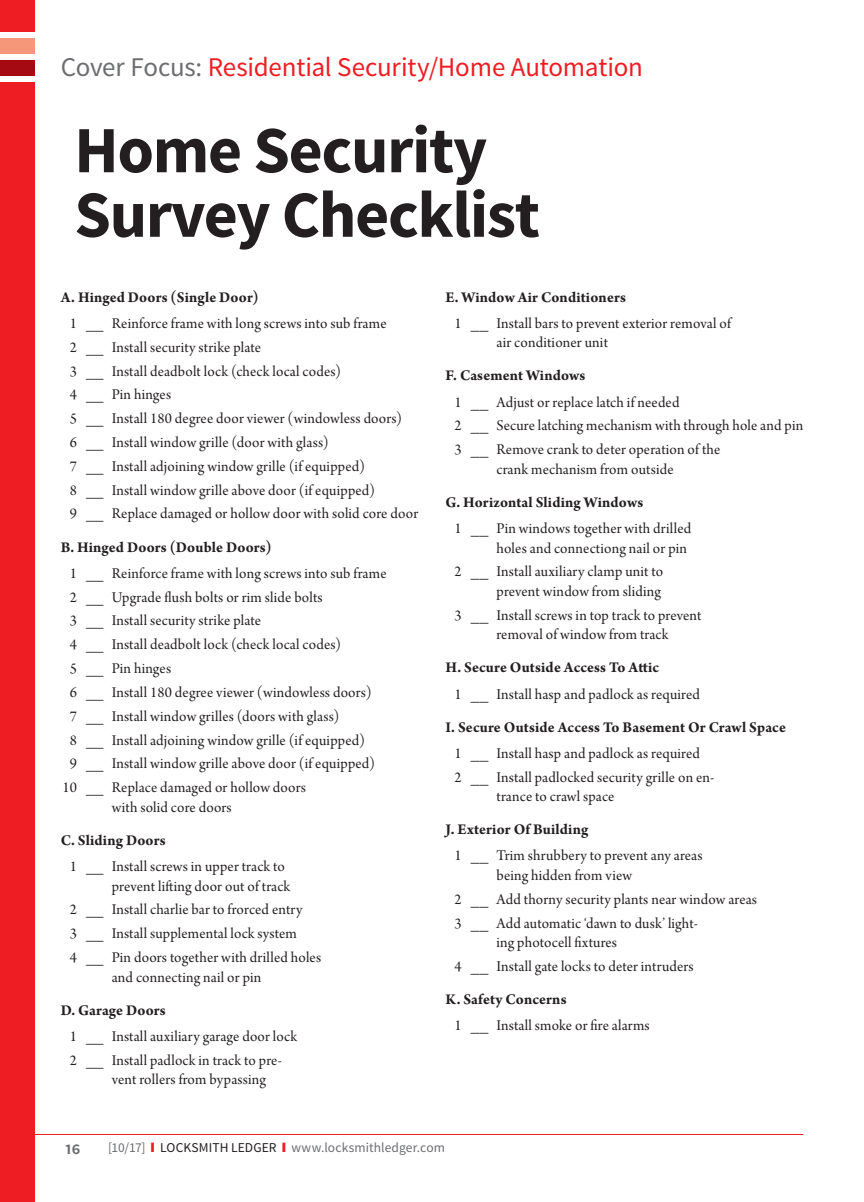
<style>
.page{position:relative;width:864px;height:1202px;background:#fff}
.page>*{position:absolute;margin:0;border:0;box-sizing:border-box;transform-origin:0 0}
.Headline_b{font:700 66px/64.5px "Source Sans Pro";letter-spacing:-.02em;color:#231f20}
.t1{font:27px "Source Sans Pro";letter-spacing:-.01em;color:#ee1d23}
.page_number{font:600 18px "Source Sans Pro";color:#6c6d70}
.Body_Copy_b{font:15.75px/19.5px "Arno Pro Subhead";letter-spacing:.01em;color:#231f20}
.Body_Copy_b-2{font:700 15.75px "Arno Pro";letter-spacing:.01em;color:#231f20}
.t2{font:13.5px "Source Sans Pro";letter-spacing:.005em;color:#6c6d70}
.s1{color:#6c6d70}
.s2{color:#ee1d23}
.s3{color:#231f20}
</style>
<div class="page">
<hr style="left:0;top:1134px;width:803px;height:1px;background:#ee1d23">
<div style="left:0;top:83px;width:34px;height:1119px;background:#ee1d23"></div>
<div style="left:0;top:38px;width:34px;height:16px;background:#f6977a"></div>
<div style="left:0;top:0;width:34px;height:32px;background:#ee1d23"></div>
<div style="left:0;top:61px;width:34px;height:15px;background:#a50a12"></div>
<h2 class="t1" style="left:61px;top:50px;width:584px"><span class="s1">Cover Focus:</span> Residential Security/Home Automation</h2>
<p class="Headline_b" style="left:74px;top:120px;width:467px">Home Security<br>Survey Checklist</p>
<p class="Body_Copy_b-2" style="left:61px;top:288px;width:200px">A. Hinged Doors (Single Door)</p>
<p class="Body_Copy_b" style="left:70px;top:314px;width:318px">1 __ Reinforce frame with long screws into sub frame</p>
<p class="Body_Copy_b" style="left:70px;top:338px;width:193px">2 __ Install security strike plate</p>
<p class="Body_Copy_b" style="left:70px;top:362px;width:273px">3 __ Install deadbolt lock (check local codes)</p>
<p class="Body_Copy_b" style="left:70px;top:386px;width:103px">4 __ Pin hinges</p>
<p class="Body_Copy_b" style="left:70px;top:409px;width:334px">5 __ Install 180 degree door viewer (windowless doors)</p>
<p class="Body_Copy_b" style="left:70px;top:433px;width:260px">6 __ Install window grille (door with glass)</p>
<p class="Body_Copy_b" style="left:70px;top:457px;width:297px">7 __ Install adjoining window grille (if equipped)</p>
<p class="Body_Copy_b" style="left:70px;top:481px;width:307px">8 __ Install window grille above door (if equipped)</p>
<p class="Body_Copy_b" style="left:70px;top:505px;width:350px">9 __ Replace damaged or hollow door with solid core door</p>
<p class="Body_Copy_b-2" style="left:61px;top:537px;width:212px">B. Hinged Doors (Double Doors)</p>
<p class="Body_Copy_b" style="left:70px;top:564px;width:318px">1 __ Reinforce frame with long screws into sub frame</p>
<p class="Body_Copy_b" style="left:70px;top:588px;width:254px">2 __ Upgrade flush bolts or rim slide bolts</p>
<p class="Body_Copy_b" style="left:70px;top:612px;width:193px">3 __ Install security strike plate</p>
<p class="Body_Copy_b" style="left:70px;top:635px;width:273px">4 __ Install deadbolt lock (check local codes)</p>
<p class="Body_Copy_b" style="left:70px;top:659px;width:103px">5 __ Pin hinges</p>
<p class="Body_Copy_b" style="left:70px;top:683px;width:303px">6 __ Install 180 degree viewer (windowless doors)</p>
<p class="Body_Copy_b" style="left:70px;top:707px;width:271px">7 __ Install window grilles (doors with glass)</p>
<p class="Body_Copy_b" style="left:70px;top:731px;width:297px">8 __ Install adjoining window grille (if equipped)</p>
<p class="Body_Copy_b" style="left:70px;top:755px;width:307px">9 __ Install window grille above door (if equipped)</p>
<p class="Body_Copy_b" style="left:112px;top:778px;width:196px;text-indent:-49px">10 __ Replace damaged or hollow doors with solid core doors</p>
<p class="Body_Copy_b-2" style="left:61px;top:831px;width:106px">C. Sliding Doors</p>
<p class="Body_Copy_b" style="left:112px;top:857px;width:180px;text-indent:-42px">1 __ Install screws in upper track to prevent lifting door out of track</p>
<p class="Body_Copy_b" style="left:70px;top:900px;width:234px">2 __ Install charlie bar to frorced entry</p>
<p class="Body_Copy_b" style="left:70px;top:924px;width:228px">3 __ Install supplemental lock system</p>
<p class="Body_Copy_b" style="left:112px;top:948px;width:211px;text-indent:-42px">4 __ Pin doors together with drilled holes and connecting nail or pin</p>
<p class="Body_Copy_b-2" style="left:61px;top:1000px;width:107px">D. Garage Doors</p>
<p class="Body_Copy_b" style="left:70px;top:1027px;width:229px">1 __ Install auxiliary garage door lock</p>
<p class="Body_Copy_b" style="left:112px;top:1051px;width:172px;text-indent:-42px">2 __ Install padlock in track to pre&shy;vent rollers from bypassing</p>
<p class="Body_Copy_b-2" style="left:446px;top:288px;width:182px">E. Window Air Conditioners</p>
<p class="Body_Copy_b" style="left:496px;top:314px;width:236px;text-indent:-42px">1 __ Install bars to prevent exterior removal of air conditioner unit</p>
<p class="Body_Copy_b-2" style="left:446px;top:366px;width:142px">F. Casement Windows</p>
<p class="Body_Copy_b" style="left:455px;top:393px;width:226px">1 __ Adjust or replace latch if needed</p>
<p class="Body_Copy_b" style="left:455px;top:417px;width:350px">2 __ Secure latching mechanism with through hole and pin</p>
<p class="Body_Copy_b" style="left:455px;top:441px;width:267px;text-align:center">3 __ Remove crank to deter operation of the crank mechanism from outside</p>
<p class="Body_Copy_b-2" style="left:446px;top:493px;width:199px">G. Horizontal Sliding Windows</p>
<p class="Body_Copy_b" style="left:455px;top:519px;width:238px;text-align:right">1 __ Pin windows together with drilled holes and connectiong nail or pin</p>
<p class="Body_Copy_b" style="left:455px;top:563px;width:210px;text-align:right">2 __ Install auxiliary clamp unit to prevent window from sliding</p>
<p class="Body_Copy_b" style="left:455px;top:606px;width:248px;text-align:center">3 __ Install screws in top track to prevent removal of window from track</p>
<p class="Body_Copy_b-2" style="left:446px;top:658px;width:215px">H. Secure Outside Access To Attic</p>
<p class="Body_Copy_b" style="left:455px;top:685px;width:247px">1 __ Install hasp and padlock as required</p>
<p class="Body_Copy_b-2" style="left:446px;top:717px;width:342px">I. Secure Outside Access To Basement Or Crawl Space</p>
<p class="Body_Copy_b" style="left:455px;top:744px;width:247px">1 __ Install hasp and padlock as required</p>
<p class="Body_Copy_b" style="left:496px;top:768px;width:219px;text-indent:-42px">2 __ Install padlocked security grille on en&shy;trance to crawl space</p>
<p class="Body_Copy_b-2" style="left:446px;top:820px;width:144px">J. Exterior Of Building</p>
<p class="Body_Copy_b" style="left:496px;top:847px;width:208px;text-indent:-42px">1 __ Trim shrubbery to prevent any areas being hidden from view</p>
<p class="Body_Copy_b" style="left:455px;top:890px;width:304px">2 __ Add thorny security plants near window areas</p>
<p class="Body_Copy_b" style="left:496px;top:914px;width:203px;text-indent:-42px">3 __ Add automatic ‘dawn to dusk’ light&shy;ing photocell fixtures</p>
<p class="Body_Copy_b" style="left:455px;top:957px;width:241px">4 __ Install gate locks to deter intruders</p>
<p class="Body_Copy_b-2" style="left:446px;top:990px;width:123px">K. Safety Concerns</p>
<p class="Body_Copy_b" style="left:455px;top:1016px;width:197px">1 __ Install smoke or fire alarms</p>
<p class="page_number" style="left:65px;top:1136px;width:17px">16</p>
<p class="t2" style="left:108px;top:1139px;width:339px">[10/17] <span class="s2">❙</span> <span class="s3">LOCKSMITH LEDGER</span> <span class="s2">❙</span> www.locksmithledger.com</p>
</div>
